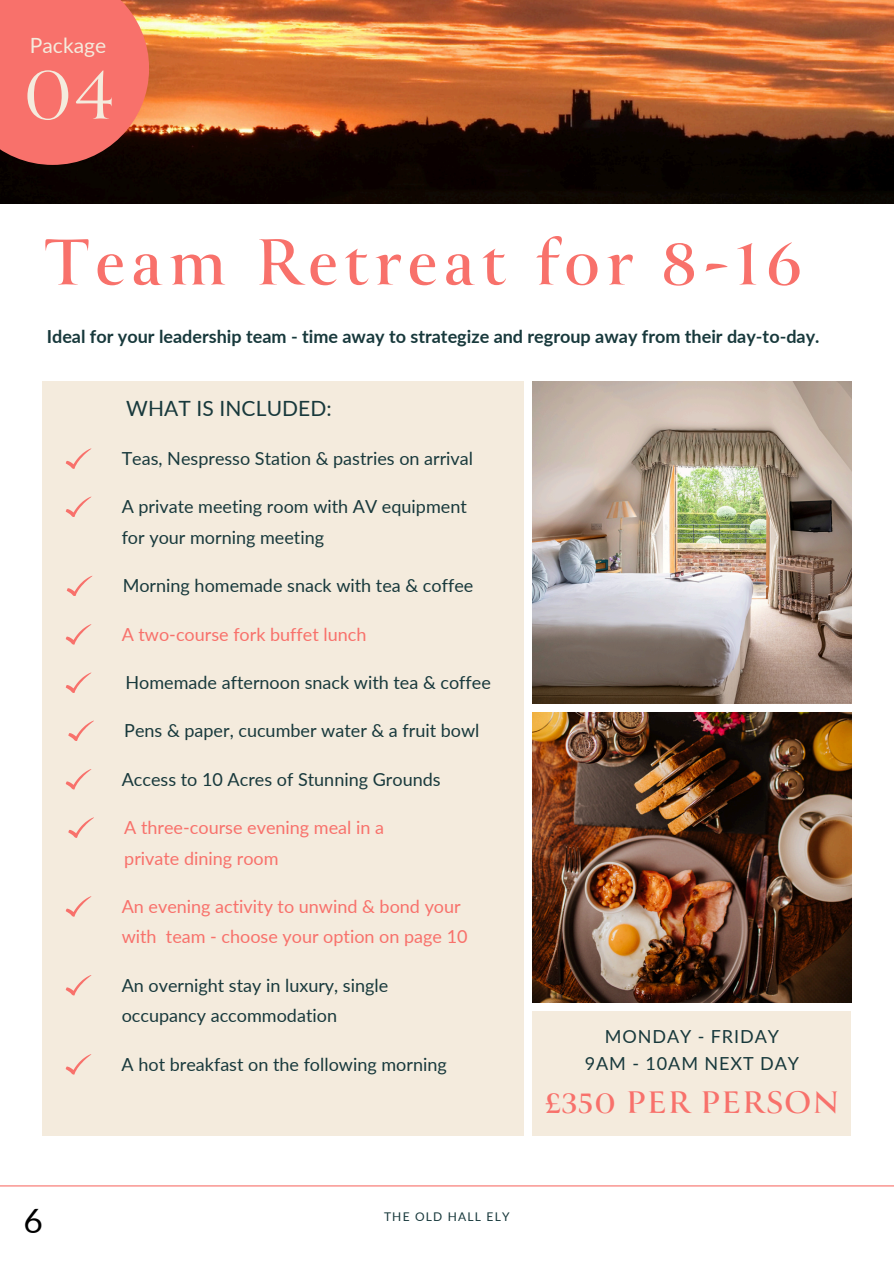
<style>
.page{position:relative;width:894px;height:1264px;background:#fff}
.page>*{position:absolute;margin:0;border:0;box-sizing:border-box;transform-origin:0 0}
.t1{font:84px "Canto Pen";color:#f4ebdd}
.t2{font:700 72px "Canto Pen";letter-spacing:.09em;color:#f8716b}
.t3{font:700 34.35px "Canto Pen";letter-spacing:.04em;color:#f8716b}
.t4{font:33.6px "Lato";color:#000}
.t5{font:21px "Lato";letter-spacing:.005em;color:#18393c}
.t6{font:21px "Lato";color:#f4ebdd}
.t7{font:18px/30.3px "Lato";color:#18393c}
.t8{font:18px/30.3px "Lato";color:#f8716b}
.t9{font:700 18px "Lato";color:#18393c}
.t10{font:18px/27px "Lato";letter-spacing:.05em;color:#18393c;text-align:center}
.t11{font:12px "Lato";letter-spacing:.1em;color:#18393c}
</style>
<div class="page">
<img style="left:532px;top:712px;width:319px;height:290px">
<img style="left:532px;top:381px;width:319px;height:322px">
<div style="left:43px;top:381px;width:481px;height:754px;background:#f4ebdd"></div>
<img style="left:0;top:0;width:893px;height:203px">
<hr style="left:0;top:1185px;width:893px;height:1px;background:#f8716b">
<div style="left:532px;top:1011px;width:318px;height:125px;background:#f4ebdd"></div>
<div style="left:0;top:0;width:149px;height:165px;background:#f8716b"></div>
<svg style="left:66px;top:448px;width:25px;height:20px"></svg>
<svg style="left:66px;top:496px;width:25px;height:21px"></svg>
<svg style="left:66px;top:624px;width:25px;height:20px"></svg>
<svg style="left:68px;top:817px;width:26px;height:20px"></svg>
<svg style="left:66px;top:975px;width:25px;height:20px"></svg>
<svg style="left:66px;top:896px;width:25px;height:20px"></svg>
<svg style="left:66px;top:1054px;width:25px;height:20px"></svg>
<svg style="left:68px;top:720px;width:26px;height:20px"></svg>
<svg style="left:66px;top:769px;width:25px;height:20px"></svg>
<svg style="left:67px;top:576px;width:25px;height:20px"></svg>
<svg style="left:66px;top:672px;width:25px;height:20px"></svg>
<p class="t6" style="left:30px;top:33px;width:78px">Package</p>
<p class="t1" style="left:23px;top:50px;width:92px">04</p>
<p class="t2" style="left:45px;top:225px;width:758px">Team Retreat for 8-16</p>
<p class="t9" style="left:47px;top:325px;width:774px">Ideal for your leadership team - time away to strategize and regroup away from their day-to-day.</p>
<p class="t5" style="left:126px;top:395px;width:207px">WHAT IS INCLUDED:</p>
<p class="t7" style="left:122px;top:443px;width:353px">Teas, Nespresso Station &amp; pastries on arrival</p>
<h4 class="t7" style="left:122px;top:491px;width:346px">A private meeting room with AV equipment</h4>
<p class="t7" style="left:122px;top:521px;width:204px">for your morning meeting</p>
<p class="t7" style="left:123px;top:570px;width:352px">Morning homemade snack with tea &amp; coffee</p>
<h1 class="t8" style="left:122px;top:618px;width:246px">A two-course fork buffet lunch</h1>
<p class="t7" style="left:125px;top:667px;width:367px">Homemade afternoon snack with tea &amp; coffee</p>
<p class="t7" style="left:124px;top:715px;width:356px">Pens &amp; paper, cucumber water &amp; a fruit bowl</p>
<p class="t7" style="left:122px;top:763px;width:320px">Access to 10 Acres of Stunning Grounds</p>
<h6 class="t8" style="left:124px;top:812px;width:261px">A three-course evening meal in a private dining room</h6>
<p class="t8" style="left:122px;top:890px;width:347px">An evening activity to unwind &amp; bond your with team - choose your option on page 10</p>
<p class="t4" style="left:23px;top:1200px;width:21px">6</p>
<h3 class="t7" style="left:122px;top:969px;width:268px">An overnight stay in luxury, single occupancy accommodation</h3>
<p class="t7" style="left:122px;top:1048px;width:326px">A hot breakfast on the following morning</p>
<p class="t10" style="left:584px;top:1022px;width:215px">MONDAY - FRIDAY<br>9AM - 10AM NEXT DAY</p>
<p class="t3" style="left:544px;top:1084px;width:297px">£350 PER PERSON</p>
<p class="t11" style="left:384px;top:1209px;width:127px">THE OLD HALL ELY</p>
</div>
